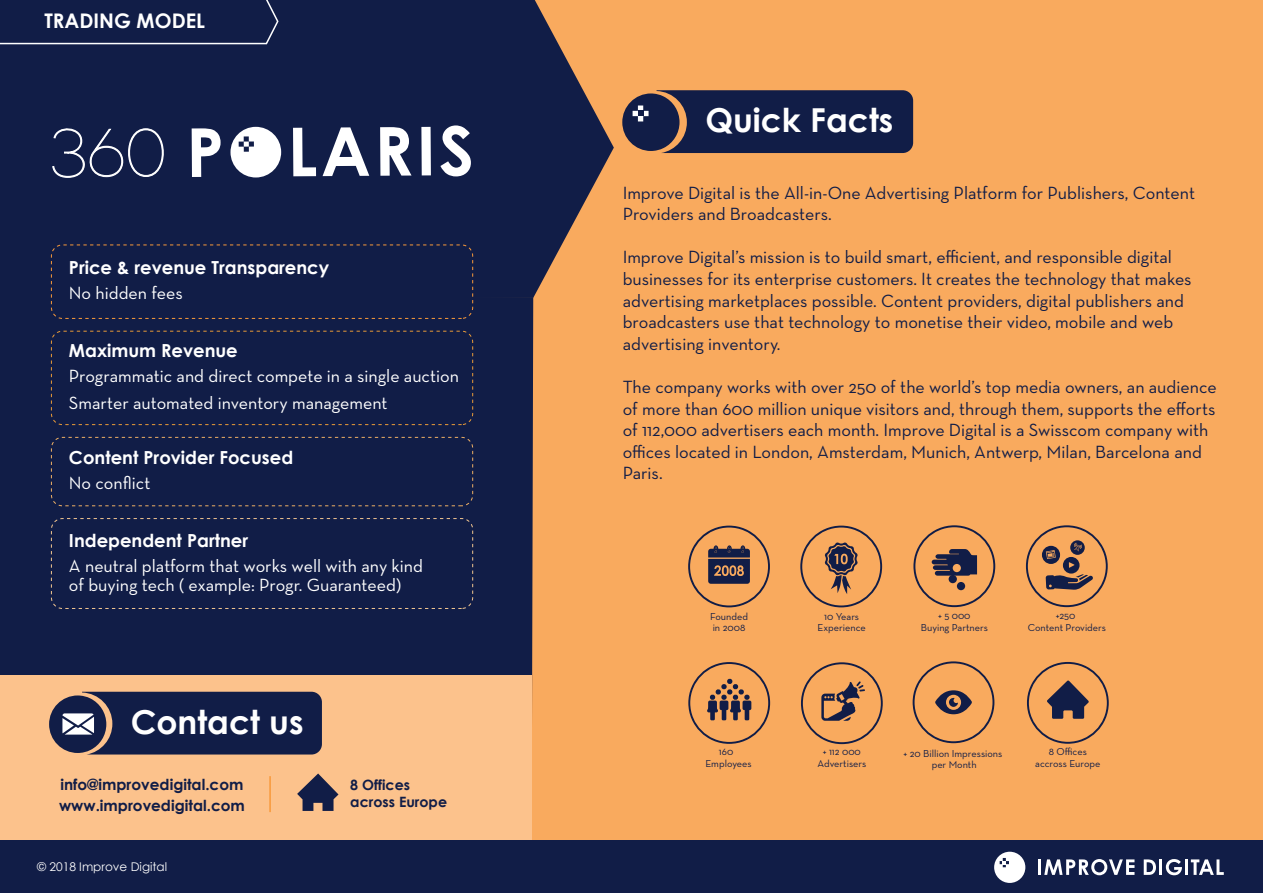
<style>
.page{position:relative;width:1263px;height:893px;background:#f9aa5e}
.page>*{position:absolute;margin:0;border:0;box-sizing:border-box;transform-origin:0 0}
.t1{font:700 33px "Century Gothic";color:#fff}
.t2{font:700 20.1px "Century Gothic";color:#fff}
.t3{font:18px/21.6px "Neutra Text";color:#111d47}
.t4{font:18px/27px "Neutra Text";color:#fff}
.t5{font:700 18px "Century Gothic";color:#fff}
.t6{font:700 18px "Century Gothic";color:#111d47}
.t7{font:700 15.3px "Century Gothic";color:#111d47}
.t8{font:700 14.25px/17.1px "Century Gothic";color:#111d47}
.t9{font:12px "Century Gothic";color:#fff}
.t10{font:10.2px/11.6px "Neutra Text";color:#111d47;text-align:center}
</style>
<div class="page">
<div style="left:0;top:299px;width:533px;height:542px;background:#111d47"></div>
<div style="left:0;top:675px;width:532px;height:215px;background:#fcc28c"></div>
<svg style="left:49px;top:664px;width:273px;height:90px"></svg>
<svg style="left:297px;top:773px;width:41px;height:38px"></svg>
<svg style="left:0;top:0;width:614px;height:299px;background:#252949"></svg>
<svg style="left:192px;top:128px;width:29px;height:49px"></svg>
<svg style="left:293px;top:128px;width:23px;height:48px"></svg>
<svg style="left:323px;top:127px;width:46px;height:49px;background:#7c8299"></svg>
<svg style="left:380px;top:127px;width:31px;height:49px;background:#b2b5c3"></svg>
<div style="left:421px;top:127px;width:10px;height:48px;background:#fff"></div>
<svg style="left:440px;top:125px;width:31px;height:51px;background:#8a90a5"></svg>
<div style="left:52px;top:125px;width:117px;height:242px;background:#111d47"></div>
<svg style="left:230px;top:127px;width:51px;height:51px;background:#bfc2cd"></svg>
<div style="left:51px;top:245px;width:422px;height:74px;border:1px dashed #f8993a;border-radius:11px"></div>
<div style="left:51px;top:331px;width:422px;height:94px;border:1px dashed #ea9b38;border-radius:11px"></div>
<div style="left:51px;top:437px;width:422px;height:69px;border:1px dashed #efb065;border-radius:11px"></div>
<div style="left:51px;top:518px;width:422px;height:91px;border:1px dashed #f2c691;border-radius:11px"></div>
<hr style="left:269px;top:776px;width:2px;height:36px;background:#f8993a">
<svg style="left:0;top:0;width:279px;height:46px;background:#19254d"></svg>
<div style="left:0;top:841px;width:1263px;height:52px;background:#111d47"></div>
<hr style="left:1038px;top:859px;width:3px;height:16px;background:#fff">
<svg style="left:1044px;top:859px;width:90px;height:16px"></svg>
<svg style="left:1144px;top:859px;width:12px;height:16px"></svg>
<hr style="left:1159px;top:859px;width:3px;height:16px;background:#fff">
<svg style="left:1166px;top:859px;width:16px;height:16px"></svg>
<hr style="left:1185px;top:859px;width:3px;height:16px;background:#fff">
<svg style="left:1191px;top:859px;width:33px;height:16px"></svg>
<svg style="left:994px;top:852px;width:31px;height:31px"></svg>
<svg style="left:622px;top:90px;width:291px;height:63px;background:#212749"></svg>
<svg style="left:800px;top:526px;width:82px;height:81px"></svg>
<svg style="left:688px;top:526px;width:82px;height:81px"></svg>
<svg style="left:688px;top:662px;width:82px;height:82px"></svg>
<svg style="left:913px;top:525px;width:82px;height:82px"></svg>
<svg style="left:801px;top:662px;width:82px;height:82px"></svg>
<svg style="left:913px;top:661px;width:81px;height:82px"></svg>
<svg style="left:1027px;top:662px;width:82px;height:82px"></svg>
<svg style="left:1026px;top:525px;width:82px;height:82px"></svg>
<p class="t2" style="left:44px;top:8px;width:162px">TRADING MODEL</p>
<p class="t5" style="left:69px;top:256px;width:262px">Price &amp; revenue Transparency</p>
<p class="t4" style="left:69px;top:279px;width:115px">No hidden fees</p>
<p class="t5" style="left:69px;top:340px;width:170px">Maximum Revenue</p>
<p class="t4" style="left:69px;top:362px;width:392px">Programmatic and direct compete in a single auction<br>Smarter automated inventory management</p>
<p class="t5" style="left:69px;top:447px;width:226px">Content Provider Focused</p>
<p class="t4" style="left:69px;top:469px;width:83px">No conflict</p>
<p class="t5" style="left:69px;top:529px;width:181px">Independent Partner</p>
<p class="t4" style="left:69px;top:555px;width:356px;line-height:19.5px">A neutral platform that works well with any kind of buying tech ( example: Progr. Guaranteed)</p>
<h1 class="t1" style="left:131px;top:701px;width:174px">Contact us</h1>
<p class="t6" style="left:139px;top:768px;width:221px">www.improvedigital.com</p>
<p class="t7" style="left:60px;top:774px;width:185px">info@improvedigital.com</p>
<p class="t8" style="left:350px;top:776px;width:98px">8 Offices across Europe</p>
<p class="t7" style="left:59px;top:796px;width:187px">www.improvedigital.com</p>
<p class="t9" style="left:37px;top:859px;width:132px">© 2018 Improve Digital</p>
<h1 class="t1" style="left:705px;top:99px;width:190px">Quick Facts</h1>
<p class="t3" style="left:623px;top:181px;width:574px">Improve Digital is the All-in-One Advertising Platform for Publishers, Content<br>Providers and Broadcasters.</p>
<p class="t3" style="left:623px;top:246px;width:570px">Improve Digital’s mission is to build smart, efficient, and responsible digital businesses for its enterprise customers. It creates the technology that makes advertising marketplaces possible. Content providers, digital publishers and broadcasters use that technology to monetise their video, mobile and web advertising inventory.</p>
<p class="t3" style="left:623px;top:376px;width:595px">The company works with over 250 of the world’s top media owners, an audience of more than 600 million unique visitors and, through them, supports the efforts of 112,000 advertisers each month. Improve Digital is a Swisscom company with offices located in London, Amsterdam, Munich, Antwerp, Milan, Barcelona and Paris.</p>
<p class="t10" style="left:710px;top:610px;width:40px;text-align:left">Founded in 2008</p>
<p class="t10" style="left:817px;top:610px;width:50px">10 Years<br>Experience</p>
<p class="t10" style="left:921px;top:610px;width:68px">+ 5 000<br>Buying Partners</p>
<p class="t10" style="left:1028px;top:610px;width:80px">+250<br>Content Providers</p>
<p class="t10" style="left:705px;top:746px;width:48px">160<br>Employees</p>
<p class="t10" style="left:817px;top:746px;width:50px">+ 112 000<br>Advertisers</p>
<p class="t10" style="left:903px;top:747px;width:100px">+ 20 Billion Impressions per Month</p>
<p class="t10" style="left:1035px;top:746px;width:67px">8 Offices accross Europe</p>
</div>
